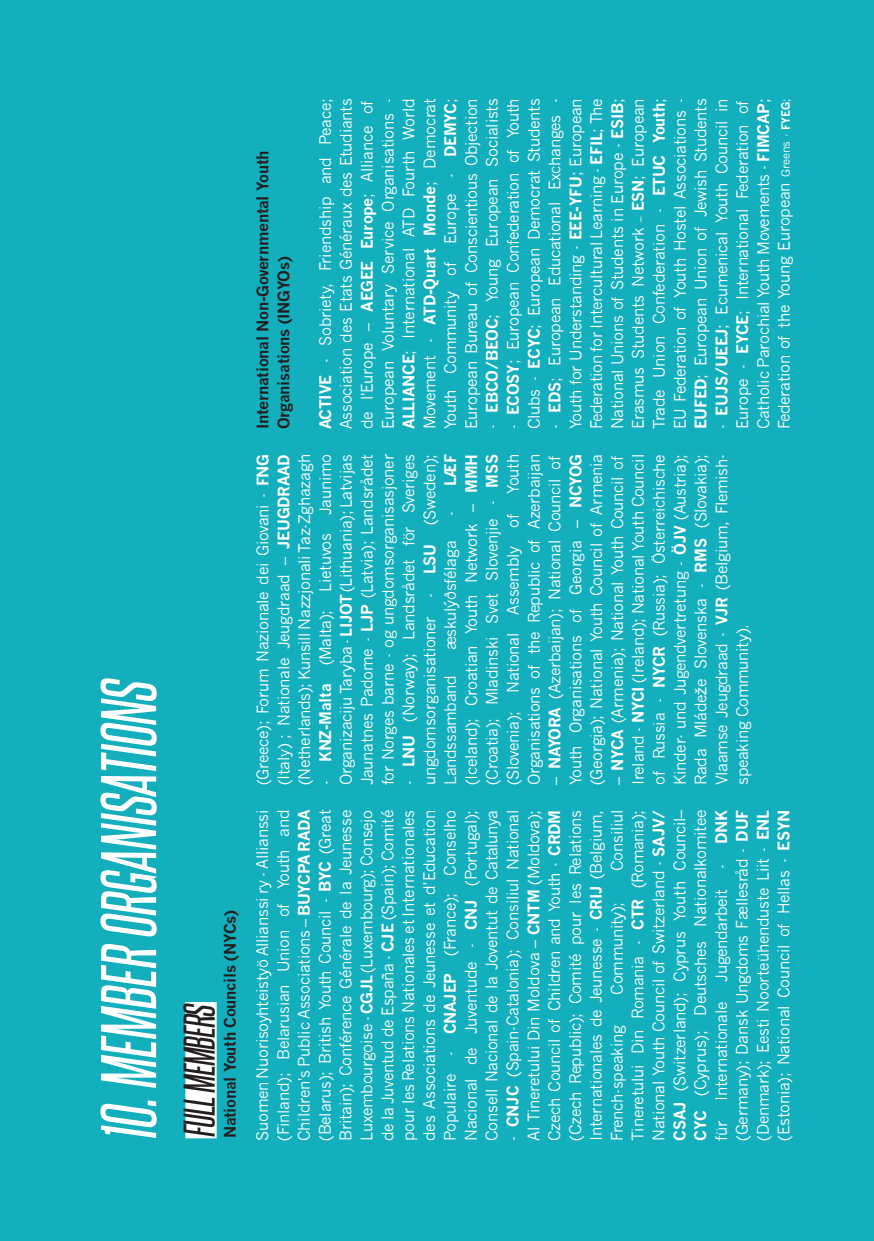
<style>
.page{position:relative;width:874px;height:1241px;background:#fff}
.page>*{position:absolute;margin:0;border:0;box-sizing:border-box;transform-origin:0 0}
.t1{font:italic 66.85px "Steelfish Rg";color:#fff}
.t2{font:italic 38.15px "Steelfish Rg";color:#231f20}
.t3{font:15.58px/20.8px "News Gothic";letter-spacing:-.02em;color:#fff;text-align:justify}
.t4{font:700 15.58px/20.8px "News Gothic";letter-spacing:-.02em;color:#231f20}
.s1{font-weight:700}
.s2{font-size:10.67px}
.s3{font-size:11.2px}
.s4{font-weight:700;font-size:11.2px}
.s5{font-family:"Arial"}
</style>
<div class="page">
<div style="left:0;top:0;width:873px;height:1240px;background:#14afbc"></div>
<div style="left:185px;top:1001px;width:31px;height:137px;background:#fff"></div>
<p class="t1" style="left:88px;top:1141px;width:465px;rotate:-90deg">10. MEMBER ORGANISATIONS</p>
<p class="t2" style="left:176px;top:1138px;width:137px;rotate:-90deg">FULL MEMBERS</p>
<p class="t4" style="left:219px;top:1138px;width:230px;rotate:-90deg">National Youth Councils (NYCs)</p>
<p class="t4" style="left:252px;top:429px;width:280px;rotate:-90deg">International Non-Governmental Youth<br>Organisations (INGYOs)</p>
<p class="t3" style="left:315px;top:429px;width:332px;text-align:left;rotate:-90deg"><span class="s1">ACTIVE</span> - Sobriety, Friendship and Peace; Association des Etats Généraux des Etudiants de l'Europe – <span class="s1">AEGEE Europe</span>; Alliance of European Voluntary Service Organisations - <span class="s1">ALLIANCE</span>; International ATD Fourth World Movement - <span class="s1">ATD-Quart Monde</span>; Democrat Youth Community of Europe - <span class="s1">DEMYC</span>; European Bureau of Conscientious Objection</p>
<p class="t3" style="left:481px;top:429px;width:332px;rotate:-90deg">- <span class="s1">EBCO/BEOC</span>; Young European Socialists</p>
<p class="t3" style="left:502px;top:429px;width:332px;rotate:-90deg">- <span class="s1">ECOSY</span>; European Confederation of Youth<br>Clubs - <span class="s1">ECYC</span>; European Democrat Students</p>
<p class="t3" style="left:544px;top:429px;width:332px;rotate:-90deg">- <span class="s1">EDS</span>; European Educational Exchanges - Youth for Understanding - <span class="s1">EEE-YFU</span>; European Federation for Intercultural Learning - <span class="s1">EFIL</span>; The National Unions of Students in Europe - <span class="s1">ESIB</span>; Erasmus Students Network <span class="s2">–</span> <span class="s1">ESN</span>; European Trade Union Confederation - <span class="s1">ETUC Youth</span>; EU Federation of Youth Hostel Associations - <span class="s1">EUFED</span>; European Union of Jewish Students</p>
<p class="t3" style="left:711px;top:429px;width:332px;text-align:left;rotate:-90deg">- <span class="s1">EUJS/UEEJ</span>; Ecumenical Youth Council in Europe - <span class="s1">EYCE</span>; International Federation of Catholic Parochial Youth Movements - <span class="s1">FIMCAP</span>; Federation of the Young European <span class="s3">Greens -</span> <span class="s4">FYEG</span><span class="s3">;</span></p>
<p class="t3" style="left:252px;top:785px;width:332px;rotate:-90deg">(Greece); Forum Nazionale dei Giovani - <span class="s1">FNG </span>(Italy) ; Nationale Jeugdraad – <span class="s1">JEUGDRAAD </span>(Netherlands); Kunsill Nazzjonali Taz-Zghazagh</p>
<p class="t3" style="left:315px;top:785px;width:332px;rotate:-90deg">- <span class="s1">KNZ-Malta</span> (Malta); Lietuvos Jaunimo Organizaciju Taryba - <span class="s1">LIJOT</span> (Lithuania); Latvijas Jaunatnes Padome - <span class="s1">LJP</span> (Latvia); Landsrådet for Norges barne - og ungdomsorganisasjoner</p>
<p class="t3" style="left:398px;top:785px;width:332px;rotate:-90deg">- <span class="s1">LNU</span> (Norway); Landsrådet för Sveriges ungdomsorganisationer - <span class="s1">LSU</span> (Sweden); Landssamband</p>
<p class="t3" style="left:440px;top:785px;width:332px;text-indent:269px;rotate:-90deg">- <span class="s1">LÆF </span>(Iceland); Croatian Youth Network – <span class="s1">MMH </span>(Croatia); Mladinski Svet Slovenjie - <span class="s1">MSS </span>(Slovenia); National Assembly of</p>
<p class="t3" style="left:502px;top:785px;width:332px;text-align:right;rotate:-90deg">Youth<br>Organisations of the Republic of Azerbaijan</p>
<p class="t3" style="left:544px;top:785px;width:332px;text-align:left;rotate:-90deg">– <span class="s1">NAYORA</span> (Azerbaijan); National Council of<br>Youth Organisations of Georgia – <span class="s1">NCYOG </span>(Georgia); National Youth Council of Armenia</p>
<p class="t3" style="left:606px;top:785px;width:332px;text-align:left;rotate:-90deg">– <span class="s1">NYCA</span> (Armenia); National Youth Council of Ireland - <span class="s1">NYCI</span> (Ireland); National Youth Council of Russia - <span class="s1">NYCR</span> (Russia); Österreichische Kinder- und Jugendvertretung - <span class="s1">ÖJV</span> (Austria); Rada Mláde<span class="s5">ž</span>e Slovenska - <span class="s1">RMS</span> (Slovakia); Vlaamse Jeugdraad - <span class="s1">VJR</span> (Belgium, Flemish&shy;speaking Community).</p>
<p class="t3" style="left:440px;top:650px;width:111px;rotate:-90deg">æskulýðsfélaga</p>
<p class="t3" style="left:606px;top:1140px;width:333px;text-indent:270px;rotate:-90deg">Consiliul Tineretului Din Romania - <span class="s1">CTR</span> (Romania); National Youth Council of Switzerland - <span class="s1">SAJV/ CSAJ</span> (Switzerland); Cyprus Youth Council– <span class="s1">CYC</span> (Cyprus); Deutsches Nationalkomitee für</p>
<p class="t3" style="left:252px;top:1140px;width:332px;rotate:-90deg">Suomen Nuorisoyhteistyö Allianssi ry - Allianssi (Finland); Belarusian Union of Youth and Children's Public Associations – <span class="s1">BUYCPA RADA </span>(Belarus); British Youth Council - <span class="s1">BYC</span> (Great Britain); Conférence Générale de la Jeunesse Luxembourgoise - <span class="s1">CGJL</span> (Luxembourg); Consejo de la Juventud de España - <span class="s1">CJE</span> (Spain); Comité pour les Relations Nationales et Internationales des Associations de Jeunesse et d’Education Populaire - <span class="s1">CNAJEP</span> (France); Conselho Nacional de Juventude - <span class="s1">CNJ</span> (Portugal); Consell Nacional de la Joventut de Catalunya</p>
<p class="t3" style="left:502px;top:1140px;width:332px;rotate:-90deg">- <span class="s1">CNJC</span> (Spain-Catalonia); Consiliul National Al Tineretului Din Moldova – <span class="s1">CNTM</span> (Moldova); Czech Council of Children and Youth - <span class="s1">CRDM </span>(Czech Republic); Comité pour les Relations Internationales de Jeunesse - <span class="s1">CRIJ</span> (Belgium, French-speaking</p>
<p class="t3" style="left:710px;top:1140px;width:332px;text-indent:272px;rotate:-90deg">- <span class="s1">DNK </span>(Germany); Dansk Ungdoms Fællesråd - <span class="s1">DUF </span>(Denmark); Eesti Noorteühenduste Liit - <span class="s1">ENL </span>(Estonia); National Council of Hellas - <span class="s1">ESYN</span></p>
<p class="t3" style="left:710px;top:981px;width:94px;rotate:-90deg">Jugendarbeit</p>
<p class="t3" style="left:606px;top:994px;width:94px;rotate:-90deg">Community);</p>
<p class="t3" style="left:710px;top:1100px;width:101px;rotate:-90deg">Internationale</p>
</div>
